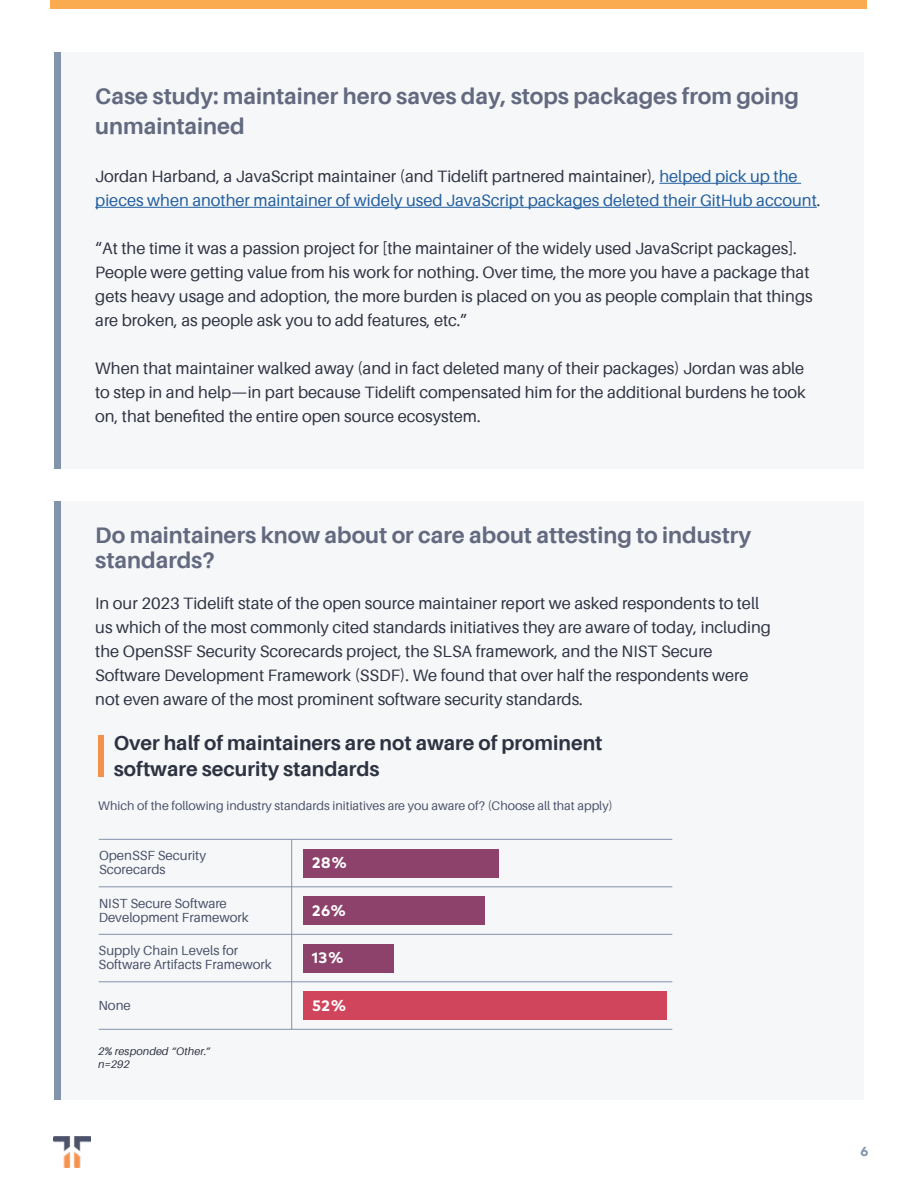
<style>
.page{position:relative;width:918px;height:1188px;background:#fff}
.page>*{position:absolute;margin:0;border:0;box-sizing:border-box;transform-origin:0 0}
.t1{font:700 22.5px/30px "Aileron";color:#636a80}
.t2{font:700 20.25px/26.4px "Aileron";color:#2e3342}
.t3{font:16.5px/24px "Aileron";color:#2f3342}
.t4{font:16.5px/24px "Aileron";color:#215e9e}
.t5{font:700 15.6px "Typold";color:#fff}
.t6{font:700 13.5px "Typold";color:#8293ac}
.t7{font:13.2px/14px "Aileron";color:#4a5269}
.t8{font:12.45px "Aileron";color:#4a5269}
.t9{font:italic 10.95px/13px "Aileron";color:#2e3342}
.s1{color:#2f3342}
</style>
<div class="page">
<div style="left:50px;top:0;width:817px;height:8px;background:#faab4f"></div>
<img style="left:54px;top:1137px;width:36px;height:30px">
<div style="left:54px;top:52px;width:810px;height:417px;background:#f6f7f9"></div>
<hr style="left:659px;top:183px;width:142px;height:1px;background:#215e9e">
<hr style="left:95px;top:207px;width:722px;height:1px;background:#215e9e">
<div style="left:55px;top:52px;width:6px;height:417px;background:#8293ac"></div>
<div style="left:54px;top:501px;width:810px;height:598px;background:#f6f7f9"></div>
<div style="left:303px;top:944px;width:91px;height:28px;background:#8c426b"></div>
<div style="left:303px;top:991px;width:364px;height:29px;background:#d1455c"></div>
<div style="left:303px;top:896px;width:182px;height:29px;background:#8c426b"></div>
<div style="left:303px;top:849px;width:196px;height:28px;background:#8c426b"></div>
<div style="left:98px;top:735px;width:6px;height:41px;background:#f5914d"></div>
<hr style="left:291px;top:839px;width:1px;height:190px;background:#8291ab">
<hr style="left:99px;top:886px;width:573px;height:1px;background:#8291ab">
<hr style="left:99px;top:839px;width:573px;height:1px;background:#8291ab">
<hr style="left:99px;top:934px;width:573px;height:1px;background:#8291ab">
<hr style="left:99px;top:981px;width:573px;height:1px;background:#8291ab">
<hr style="left:99px;top:1029px;width:573px;height:1px;background:#8291ab">
<div style="left:55px;top:501px;width:6px;height:598px;background:#8293ac"></div>
<h1 class="t1" style="left:95px;top:81px;width:705px">Case study: maintainer hero saves day, stops packages from going unmaintained</h1>
<p class="t4" style="left:95px;top:165px;width:727px"><span class="s1">Jordan Harband, a JavaScript maintainer (and Tidelift partnered maintainer),</span> helped pick up the pieces when another maintainer of widely used JavaScript packages deleted their GitHub account<span class="s1">.</span></p>
<p class="t3" style="left:95px;top:237px;width:719px">“At the time it was a passion project for [the maintainer of the widely used JavaScript packages].<br>People were getting value from his work for nothing. Over time, the more you have a package that gets heavy usage and adoption, the more burden is placed on you as people complain that things are broken, as people ask you to add features, etc.”</p>
<p class="t3" style="left:95px;top:357px;width:712px;text-align:justify">When that maintainer walked away (and in fact deleted many of their packages) Jordan was able to step in and help—in part because Tidelift compensated him for the additional burdens he took on, that benefited the entire open source ecosystem.</p>
<h1 class="t1" style="left:95px;top:523px;width:657px;line-height:25.5px">Do maintainers know about or care about attesting to industry standards?</h1>
<p class="t3" style="left:95px;top:591px;width:677px">In our 2023 Tidelift state of the open source maintainer report we asked respondents to tell us which of the most commonly cited standards initiatives they are aware of today, including the OpenSSF Security Scorecards project, the SLSA framework, and the NIST Secure Software Development Framework (SSDF). We found that over half the respondents were not even aware of the most prominent software security standards.</p>
<p class="t2" style="left:114px;top:730px;width:490px">Over half of maintainers are not aware of prominent software security standards</p>
<p class="t8" style="left:98px;top:799px;width:516px">Which of the following industry standards initiatives are you aware of? (Choose all that apply)</p>
<p class="t7" style="left:99px;top:849px;width:109px">OpenSSF Security<br>Scorecards</p>
<p class="t7" style="left:99px;top:896px;width:152px">NIST Secure Software<br>Development Framework</p>
<p class="t7" style="left:99px;top:944px;width:175px">Supply Chain Levels for<br>Software Artifacts Framework</p>
<p class="t7" style="left:98px;top:998px;width:34px">None</p>
<p class="t5" style="left:312px;top:850px;width:37px">28%</p>
<p class="t5" style="left:312px;top:897px;width:35px">26%</p>
<p class="t5" style="left:312px;top:945px;width:33px">13%</p>
<p class="t5" style="left:312px;top:992px;width:36px">52%</p>
<p class="t9" style="left:98px;top:1045px;width:114px">2% responded “Other.” n=292</p>
<p class="t6" style="left:860px;top:1140px;width:10px">6</p>
</div>
